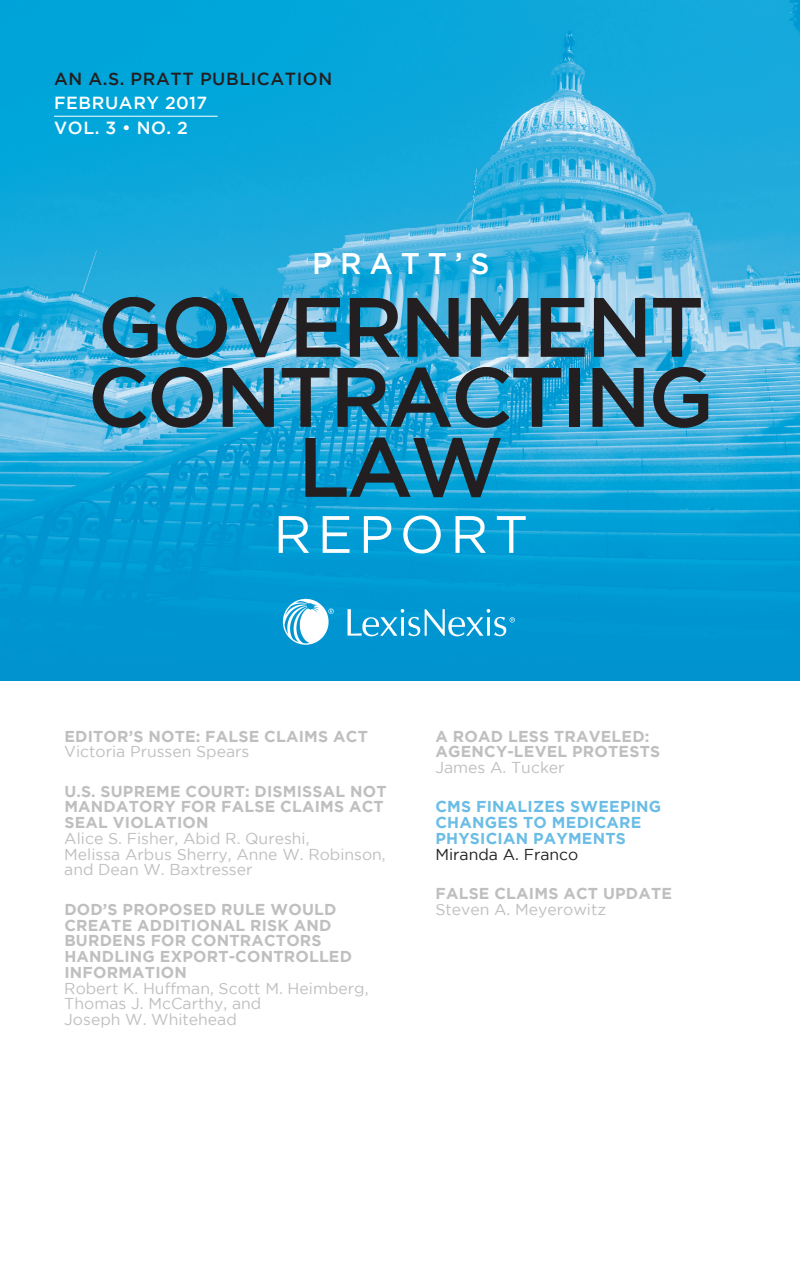
<style>
.page{position:relative;width:800px;height:1271px;background:#fff}
.page>*{position:absolute;margin:0;border:0;box-sizing:border-box;transform-origin:0 0}
.t1{font:500 84px "Gotham";letter-spacing:-.035em;color:#231f20}
.t2{font:52.5px "Gotham";letter-spacing:.115em;color:#fff}
.t3{font:500 29.75px "Gotham";letter-spacing:.265em;color:#fff}
.t4{font:500 17.5px "Gotham";letter-spacing:.035em;color:#fff}
.t5{font:500 17.5px "Gotham";letter-spacing:.035em;color:#231f20}
.t6{font:700 15.75px/15.8px "Gotham";letter-spacing:.015em;color:#bfbfbf}
.t7{font:15.75px/15.8px "Gotham";color:#bfbfbf}
.t8{font:700 15.75px/15.8px "Gotham";letter-spacing:.015em;color:#6bbde5}
.t9{font:15.75px "Gotham";color:#231f20}
</style>
<div class="page">
<img style="left:0;top:0;width:800px;height:680px">
<img style="left:264px;top:568px;width:273px;height:104px">
<hr style="left:54px;top:116px;width:164px;height:1px;background:#fff">
<p class="t5" style="left:54px;top:68px;width:280px">AN A.S. PRATT PUBLICATION</p>
<p class="t4" style="left:54px;top:93px;width:155px">FEBRUARY 2017</p>
<p class="t4" style="left:54px;top:118px;width:135px">VOL. 3 • NO. 2</p>
<p class="t3" style="left:312px;top:246px;width:179px">PRATT’S</p>
<p class="t1" style="left:98px;top:279px;width:608px">GOVERNMENT</p>
<p class="t1" style="left:88px;top:349px;width:628px">CONTRACTING</p>
<p class="t1" style="left:298px;top:419px;width:208px">LAW</p>
<p class="t2" style="left:273px;top:505px;width:256px">REPORT</p>
<p class="t6" style="left:64px;top:727px;width:305px">EDITOR’S NOTE: FALSE CLAIMS ACT</p>
<p class="t7" style="left:64px;top:743px;width:187px">Victoria Prussen Spears</p>
<p class="t6" style="left:64px;top:783px;width:324px">U.S. SUPREME COURT: DISMISSAL NOT<br>MANDATORY FOR FALSE CLAIMS ACT<br>SEAL VIOLATION</p>
<p class="t7" style="left:64px;top:830px;width:323px">Alice S. Fisher, Abid R. Qureshi,<br>Melissa Arbus Sherry, Anne W. Robinson, and Dean W. Baxtresser</p>
<p class="t6" style="left:64px;top:901px;width:289px">DOD’S PROPOSED RULE WOULD<br>CREATE ADDITIONAL RISK AND<br>BURDENS FOR CONTRACTORS<br>HANDLING EXPORT-CONTROLLED<br>INFORMATION</p>
<p class="t7" style="left:64px;top:980px;width:306px">Robert K. Huffman, Scott M. Heimberg,<br>Thomas J. McCarthy, and<br>Joseph W. Whitehead</p>
<p class="t6" style="left:435px;top:727px;width:226px">A ROAD LESS TRAVELED:<br>AGENCY-LEVEL PROTESTS</p>
<p class="t7" style="left:435px;top:759px;width:131px">James A. Tucker</p>
<p class="t8" style="left:435px;top:798px;width:227px">CMS FINALIZES SWEEPING<br>CHANGES TO MEDICARE<br>PHYSICIAN PAYMENTS</p>
<p class="t9" style="left:435px;top:845px;width:145px">Miranda A. Franco</p>
<p class="t6" style="left:435px;top:885px;width:238px">FALSE CLAIMS ACT UPDATE</p>
<p class="t7" style="left:435px;top:901px;width:172px">Steven A. Meyerowitz</p>
</div>
